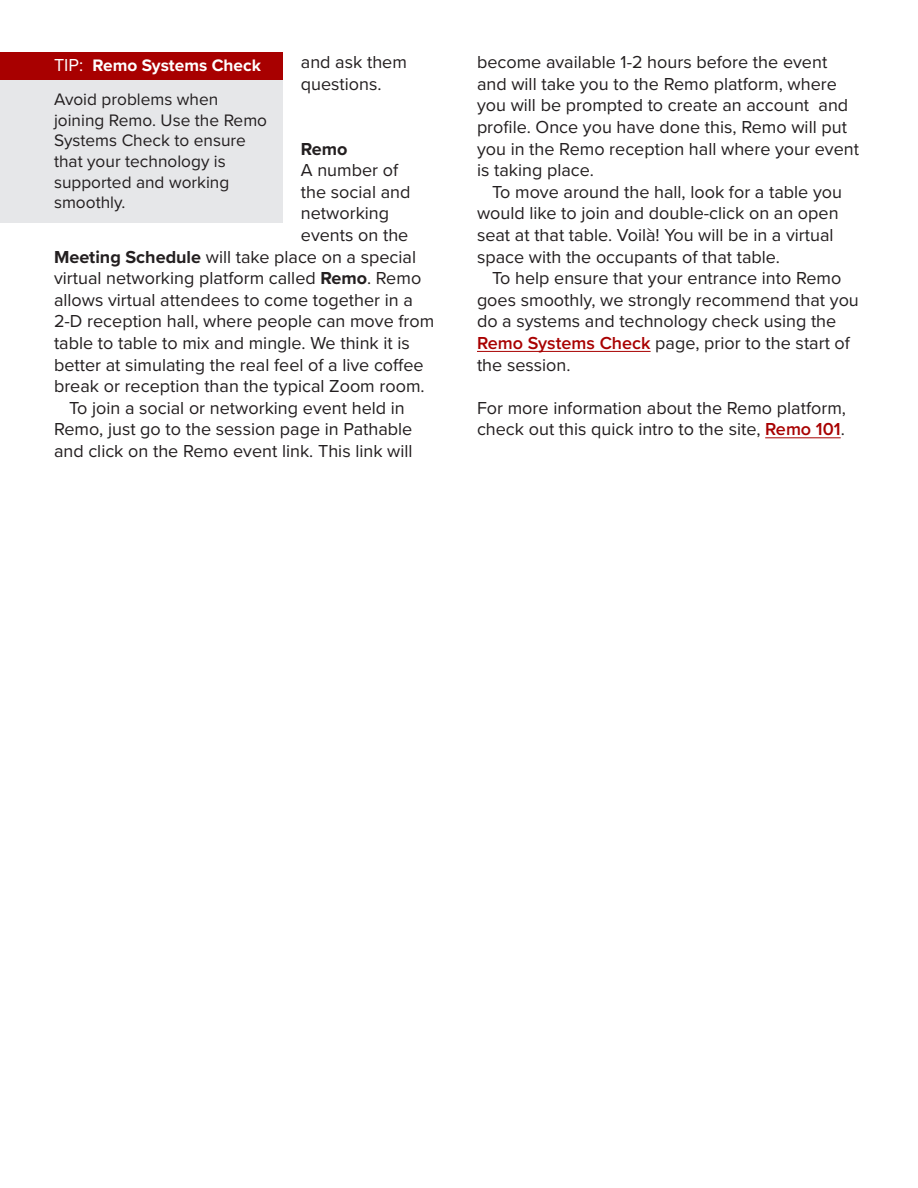
<style>
.page{position:relative;width:918px;height:1188px;background:#fff}
.page>*{position:absolute;margin:0;border:0;box-sizing:border-box;transform-origin:0 0}
.t1{font:18px/21.6px "Proxima Nova";color:#231f20}
.t2{font:700 18px "Proxima Nova";color:#231f20}
.t3{font:17.25px/20.7px "Proxima Nova";color:#231f20}
.t4{font:700 17.25px "Proxima Nova";color:#fff}
.s1{font-weight:400;font-size:18px}
.s2{font-weight:600;color:#a80000}
.s3{font-weight:700}
</style>
<div class="page">
<div style="left:0;top:78px;width:283px;height:145px;background:#e6e7e9"></div>
<div style="left:0;top:52px;width:283px;height:27px;background:#a80000"></div>
<hr style="left:477px;top:351px;width:174px;height:1px;background:#a80000">
<hr style="left:765px;top:438px;width:76px;height:1px;background:#a80000">
<p class="t4" style="left:54px;top:55px;width:208px"><span class="s1">TIP:</span> Remo Systems Check</p>
<p class="t1" style="left:477px;top:52px;width:384px">become available 1-2 hours before the event and will take you to the Remo platform, where you will be prompted to create an account and profile. Once you have done this, Remo will put you in the Remo reception hall where your event is taking place.</p>
<p class="t1" style="left:477px;top:181px;width:367px;text-indent:15px">To move around the hall, look for a table you would like to join and double-click on an open seat at that table. Voilà! You will be in a virtual space with the occupants of that table.</p>
<p class="t1" style="left:477px;top:268px;width:383px;text-indent:15px">To help ensure that your entrance into Remo goes smoothly, we strongly recommend that you do a systems and technology check using the <span class="s2">Remo Systems Check</span> page, prior to the start of the session.</p>
<p class="t1" style="left:477px;top:397px;width:371px">For more information about the Remo platform, check out this quick intro to the site, <span class="s2">Remo 101</span>.</p>
<p class="t1" style="left:301px;top:52px;width:108px">and ask them questions.</p>
<p class="t3" style="left:54px;top:89px;width:215px">Avoid problems when joining Remo. Use the Remo<br>Systems Check to ensure that your technology is supported and working smoothly.</p>
<p class="t2" style="left:301px;top:138px;width:48px">Remo</p>
<p class="t1" style="left:301px;top:160px;width:99px">A number of</p>
<p class="t1" style="left:301px;top:181px;width:111px">the social and</p>
<p class="t1" style="left:301px;top:203px;width:90px">networking</p>
<p class="t1" style="left:301px;top:225px;width:109px">events on the</p>
<p class="t1" style="left:54px;top:246px;width:364px"><span class="s3">Meeting Schedule</span> will take place on a special</p>
<p class="t1" style="left:54px;top:268px;width:369px">virtual networking platform called <span class="s3">Remo</span>. Remo</p>
<p class="t1" style="left:54px;top:289px;width:360px">allows virtual attendees to come together in a</p>
<p class="t1" style="left:54px;top:311px;width:382px">2-D reception hall, where people can move from</p>
<p class="t1" style="left:54px;top:333px;width:357px">table to table to mix and mingle. We think it is</p>
<p class="t1" style="left:54px;top:354px;width:371px">better at simulating the real feel of a live coffee</p>
<p class="t1" style="left:54px;top:376px;width:372px">break or reception than the typical Zoom room.</p>
<p class="t1" style="left:54px;top:397px;width:360px;text-align:center">To join a social or networking event held in<br>Remo, just go to the session page in Pathable and click on the Remo event link. This link will</p>
</div>
